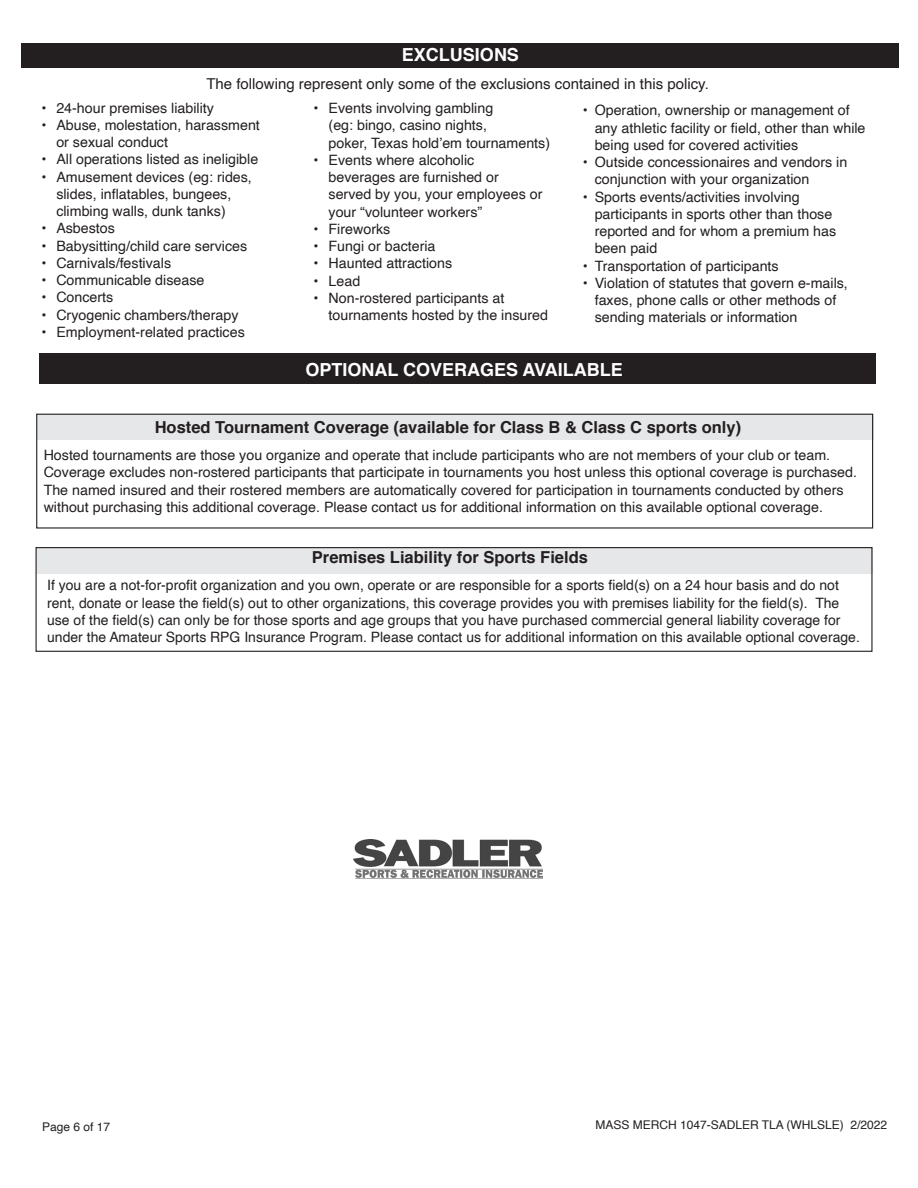
<style>
.page{position:relative;width:918px;height:1188px;background:#fff}
.page>*{position:absolute;margin:0;border:0;box-sizing:border-box;transform-origin:0 0}
.t1{font:700 18px "Helvetica";color:#fff}
.t2{font:700 16.5px "Helvetica";color:#231f20}
.t3{font:15px "Helvetica";color:#231f20}
.t4{font:14.25px/17.2px "Helvetica";color:#231f20}
.t5{font:12px "Helvetica";color:#231f20}
</style>
<div class="page">
<div style="left:22px;top:43px;width:877px;height:25px;background:#231f20"></div>
<div style="left:39px;top:354px;width:837px;height:30px;background:#231f20"></div>
<div style="left:37px;top:414px;width:837px;height:26px;background:#e6e7e9"></div>
<div style="left:36px;top:414px;width:837px;height:115px;border:1px solid #231f20"></div>
<div style="left:36px;top:547px;width:837px;height:27px;background:#e6e7e9"></div>
<div style="left:36px;top:547px;width:837px;height:105px;border:1px solid #231f20"></div>
<img style="left:354px;top:840px;width:188px;height:38px">
<p class="t1" style="left:402px;top:41px;width:119px">EXCLUSIONS</p>
<p class="t3" style="left:206px;top:72px;width:504px">The following represent only some of the exclusions contained in this policy.</p>
<p class="t4" style="left:41px;top:99px;width:174px">• 24-hour premises liability</p>
<p class="t4" style="left:56px;top:117px;width:205px;text-indent:-15px">• Abuse, molestation, harassment or sexual conduct</p>
<p class="t4" style="left:41px;top:151px;width:218px">• All operations listed as ineligible</p>
<p class="t4" style="left:56px;top:168px;width:197px;text-indent:-15px">• Amusement devices (eg: rides, slides, inflatables, bungees, climbing walls, dunk tanks)</p>
<p class="t4" style="left:41px;top:220px;width:75px">• Asbestos</p>
<p class="t4" style="left:41px;top:237px;width:207px">• Babysitting/child care services</p>
<p class="t4" style="left:41px;top:255px;width:131px">• Carnivals/festivals</p>
<p class="t4" style="left:41px;top:272px;width:165px">• Communicable disease</p>
<p class="t4" style="left:41px;top:289px;width:74px">• Concerts</p>
<p class="t4" style="left:41px;top:306px;width:199px">• Cryogenic chambers/therapy</p>
<p class="t4" style="left:41px;top:324px;width:205px">• Employment-related practices</p>
<p class="t4" style="left:329px;top:100px;width:223px;text-indent:-15px">• Events involving gambling<br>(eg: bingo, casino nights,<br>poker, Texas hold’em tournaments)</p>
<p class="t4" style="left:329px;top:152px;width:215px;text-indent:-15px">• Events where alcoholic beverages are furnished or served by you, your employees or your “volunteer workers”</p>
<p class="t4" style="left:314px;top:221px;width:78px">• Fireworks</p>
<p class="t4" style="left:314px;top:238px;width:123px">• Fungi or bacteria</p>
<p class="t4" style="left:314px;top:255px;width:140px">• Haunted attractions</p>
<p class="t4" style="left:314px;top:272px;width:48px">• Lead</p>
<p class="t4" style="left:329px;top:290px;width:221px;text-indent:-15px">• Non-rostered participants at tournaments hosted by the insured</p>
<p class="t4" style="left:595px;top:102px;width:272px;text-indent:-12px">• Operation, ownership or management of any athletic facility or field, other than while being used for covered activities</p>
<p class="t4" style="left:595px;top:154px;width:254px;text-indent:-12px">• Outside concessionaires and vendors in conjunction with your organization</p>
<p class="t4" style="left:595px;top:188px;width:243px;text-indent:-12px">• Sports events/activities involving participants in sports other than those reported and for whom a premium has been paid</p>
<p class="t4" style="left:583px;top:257px;width:198px">• Transportation of participants</p>
<p class="t4" style="left:595px;top:275px;width:255px;text-indent:-12px">• Violation of statutes that govern e-mails, faxes, phone calls or other methods of sending materials or information</p>
<p class="t1" style="left:306px;top:355px;width:319px">OPTIONAL COVERAGES AVAILABLE</p>
<p class="t2" style="left:155px;top:414px;width:588px">Hosted Tournament Coverage (available for Class B &amp; Class C sports only)</p>
<p class="t4" style="left:44px;top:447px;width:815px">Hosted tournaments are those you organize and operate that include participants who are not members of your club or team.<br>Coverage excludes non-rostered participants that participate in tournaments you host unless this optional coverage is purchased.<br>The named insured and their rostered members are automatically covered for participation in tournaments conducted by others without purchasing this additional coverage. Please contact us for additional information on this available optional coverage.</p>
<p class="t2" style="left:312px;top:544px;width:278px">Premises Liability for Sports Fields</p>
<p class="t4" style="left:47px;top:577px;width:814px">If you are a not-for-profit organization and you own, operate or are responsible for a sports field(s) on a 24 hour basis and do not rent, donate or lease the field(s) out to other organizations, this coverage provides you with premises liability for the field(s). The use of the field(s) can only be for those sports and age groups that you have purchased commercial general liability coverage for under the Amateur Sports RPG Insurance Program. Please contact us for additional information on this available optional coverage.</p>
<p class="t5" style="left:42px;top:1118px;width:70px">Page 6 of 17</p>
<p class="t5" style="left:595px;top:1115px;width:293px">MASS MERCH 1047-SADLER TLA (WHLSLE) 2/2022</p>
</div>
